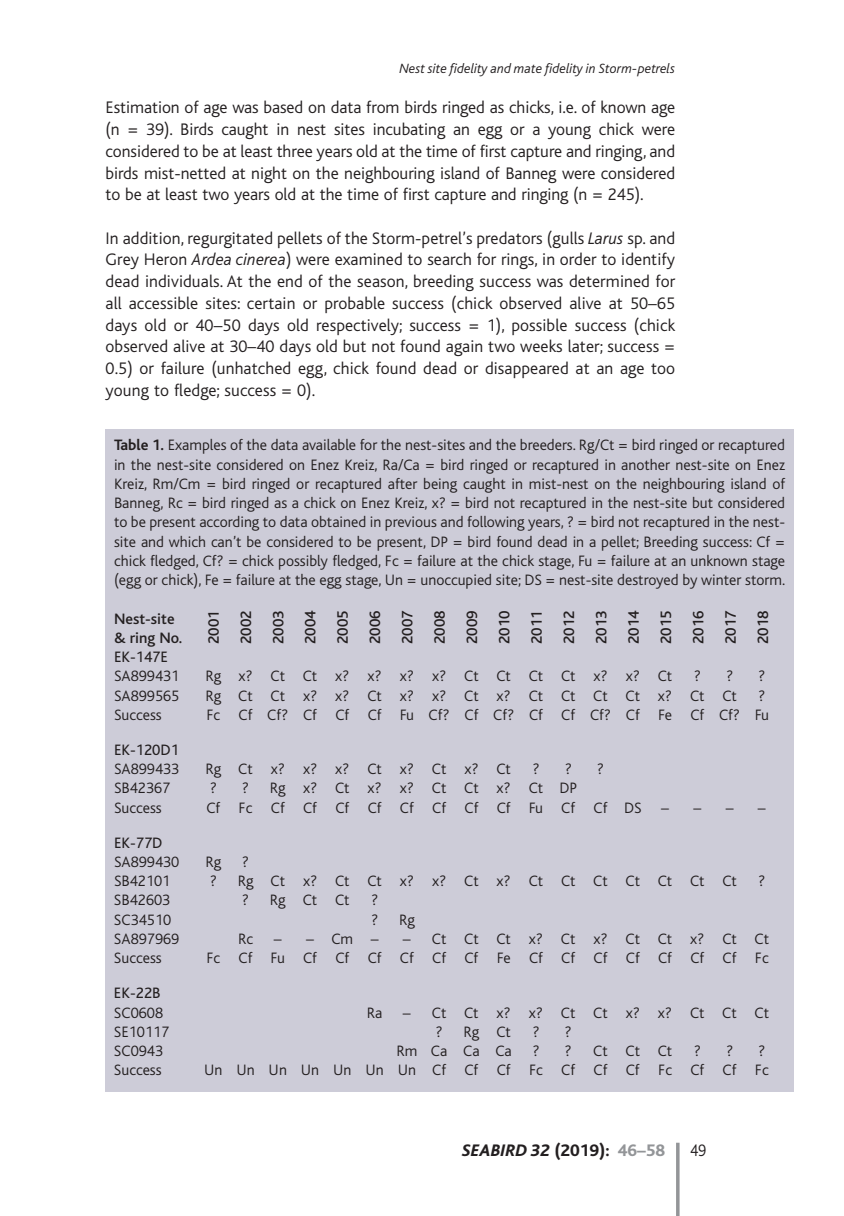
<style>
.page{position:relative;width:844px;height:1216px;background:#fff}
.page>*{position:absolute;margin:0;border:0;box-sizing:border-box;transform-origin:0 0}
.t1{font:300 17.5px/21.7px "Bliss";letter-spacing:-.005em;color:#231f20;text-align:justify}
.t2{font:italic 800 17.5px "Bliss";color:#231f20}
.t3{font:300 17.5px "Bliss";letter-spacing:-.005em;color:#231f20;scale:.9 1}
.t4{font:300 15.75px/19.2px "Bliss";color:#231f20;text-align:justify}
.t5{font:500 15.75px/32.2px "Bliss";color:#231f20}
.t6{font:15.75px "Bliss";color:#231f20}
.t7{font:italic 300 14px "Bliss";color:#231f20}
.s1{font-style:italic}
.s2{font-weight:700}
.s3{font-style:normal}
.s4{font-style:normal;color:#939598}
</style>
<div class="page">
<hr style="left:676px;top:1142px;width:3px;height:73px;background:#939598">
<div style="left:105px;top:429px;width:688px;height:662px;background:#cdccd8"></div>
<p class="t7" style="left:399px;top:63px;width:277px">Nest site fidelity and mate fidelity in Storm-petrels</p>
<p class="t1" style="left:106px;top:98px;width:571px">Estimation of age was based on data from birds ringed as chicks, i.e. of known age (n = 39). Birds caught in nest sites incubating an egg or a young chick were considered to be at least three years old at the time of first capture and ringing, and birds mist-netted at night on the neighbouring island of Banneg were considered to be at least two years old at the time of first capture and ringing (n = 245).</p>
<p class="t1" style="left:106px;top:229px;width:571px">In addition, regurgitated pellets of the Storm-petrel’s predators (gulls <span class="s1">Larus</span> sp. and Grey Heron <span class="s1">Ardea cinerea</span>) were examined to search for rings, in order to identify dead individuals. At the end of the season, breeding success was determined for all accessible sites: certain or probable success (chick observed alive at 50–65 days old or 40–50 days old respectively; success = 1), possible success (chick observed alive at 30–40 days old but not found again two weeks later; success = 0.5) or failure (unhatched egg, chick found dead or disappeared at an age too young to fledge; success = 0).</p>
<p class="t4" style="left:114px;top:437px;width:672px"><span class="s2">Table 1.</span> Examples of the data available for the nest-sites and the breeders. Rg/Ct = bird ringed or recaptured in the nest-site considered on Enez Kreiz, Ra/Ca = bird ringed or recaptured in another nest-site on Enez Kreiz, Rm/Cm = bird ringed or recaptured after being caught in mist-nest on the neighbouring island of Banneg, Rc = bird ringed as a chick on Enez Kreiz, x? = bird not recaptured in the nest-site but considered to be present according to data obtained in previous and following years, ? = bird not recaptured in the nest&shy;site and which can’t be considered to be present, DP = bird found dead in a pellet; Breeding success: Cf = chick fledged, Cf? = chick possibly fledged, Fc = failure at the chick stage, Fu = failure at an unknown stage (egg or chick), Fe = failure at the egg stage, Un = unoccupied site; DS = nest-site destroyed by winter storm.</p>
<p class="t5" style="left:114px;top:610px;width:70px;line-height:19.2px">Nest-site &amp; ring No.</p>
<p class="t6" style="left:114px;top:651px;width:55px">EK-147E</p>
<p class="t4" style="left:114px;top:668px;width:67px">SA899431</p>
<p class="t4" style="left:205px;top:668px;width:468px">Rg x? Ct Ct x? x? x? x? Ct Ct Ct Ct x? x? Ct</p>
<p class="t4" style="left:693px;top:668px;width:9px">?</p>
<p class="t4" style="left:725px;top:668px;width:9px">?</p>
<p class="t4" style="left:758px;top:668px;width:9px">?</p>
<p class="t4" style="left:114px;top:687px;width:67px">SA899565</p>
<p class="t4" style="left:205px;top:687px;width:533px">Rg Ct Ct x? x? Ct x? x? Ct x? Ct Ct Ct Ct x? Ct Ct</p>
<p class="t4" style="left:758px;top:687px;width:9px">?</p>
<p class="t4" style="left:114px;top:706px;width:49px">Success</p>
<p class="t4" style="left:206px;top:706px;width:564px">Fc Cf Cf? Cf Cf Cf Fu Cf? Cf Cf? Cf Cf Cf? Cf Fe Cf Cf? Fu</p>
<p class="t6" style="left:114px;top:744px;width:66px">EK-120D1</p>
<p class="t4" style="left:114px;top:761px;width:67px">SA899433</p>
<p class="t4" style="left:205px;top:761px;width:307px">Rg Ct x? x? x? Ct x? Ct x? Ct</p>
<p class="t4" style="left:532px;top:761px;width:9px">?</p>
<p class="t4" style="left:564px;top:761px;width:9px">?</p>
<p class="t4" style="left:596px;top:761px;width:9px">?</p>
<p class="t4" style="left:114px;top:780px;width:58px">SB42367</p>
<p class="t4" style="left:210px;top:780px;width:9px">?</p>
<p class="t4" style="left:242px;top:780px;width:9px">?</p>
<p class="t4" style="left:270px;top:780px;width:308px">Rg x? Ct x? x? Ct Ct x? Ct DP</p>
<p class="t4" style="left:114px;top:799px;width:49px">Success</p>
<p class="t4" style="left:206px;top:799px;width:464px">Cf Fc Cf Cf Cf Cf Cf Cf Cf Cf Fu Cf Cf DS –</p>
<p class="t4" style="left:693px;top:799px;width:42px">– –</p>
<p class="t4" style="left:757px;top:799px;width:9px">–</p>
<p class="t6" style="left:114px;top:837px;width:50px">EK-77D</p>
<p class="t4" style="left:114px;top:853px;width:67px">SA899430</p>
<p class="t4" style="left:205px;top:853px;width:17px">Rg</p>
<p class="t4" style="left:242px;top:853px;width:9px">?</p>
<p class="t4" style="left:114px;top:872px;width:58px">SB42101</p>
<p class="t4" style="left:210px;top:872px;width:9px">?</p>
<p class="t4" style="left:237px;top:872px;width:500px">Rg Ct x? Ct Ct x? x? Ct x? Ct Ct Ct Ct Ct Ct Ct</p>
<p class="t4" style="left:758px;top:872px;width:9px">?</p>
<p class="t4" style="left:114px;top:892px;width:58px">SB42603</p>
<p class="t4" style="left:242px;top:892px;width:9px">?</p>
<p class="t4" style="left:270px;top:892px;width:81px">Rg Ct Ct</p>
<p class="t4" style="left:371px;top:892px;width:9px">?</p>
<p class="t4" style="left:114px;top:911px;width:59px">SC34510</p>
<p class="t4" style="left:371px;top:911px;width:9px">?</p>
<p class="t4" style="left:399px;top:911px;width:17px">Rg</p>
<p class="t4" style="left:114px;top:930px;width:67px">SA897969</p>
<p class="t4" style="left:238px;top:930px;width:16px">Rc</p>
<p class="t4" style="left:274px;top:930px;width:106px">– – Cm –</p>
<p class="t4" style="left:403px;top:930px;width:367px">– Ct Ct Ct x? Ct x? Ct Ct x? Ct Ct</p>
<p class="t4" style="left:114px;top:949px;width:49px">Success</p>
<p class="t4" style="left:206px;top:949px;width:563px">Fc Cf Fu Cf Cf Cf Cf Cf Cf Fe Cf Cf Cf Cf Cf Cf Cf Fc</p>
<p class="t6" style="left:114px;top:987px;width:48px">EK-22B</p>
<p class="t4" style="left:114px;top:1004px;width:51px">SC0608</p>
<p class="t4" style="left:367px;top:1004px;width:17px">Ra</p>
<p class="t4" style="left:403px;top:1004px;width:367px">– Ct Ct x? x? Ct Ct x? x? Ct Ct Ct</p>
<p class="t4" style="left:114px;top:1023px;width:57px">SE10117</p>
<p class="t4" style="left:435px;top:1023px;width:9px">?</p>
<p class="t4" style="left:463px;top:1023px;width:49px">Rg Ct</p>
<p class="t4" style="left:532px;top:1023px;width:9px">?</p>
<p class="t4" style="left:564px;top:1023px;width:9px">?</p>
<p class="t4" style="left:114px;top:1042px;width:51px">SC0943</p>
<p class="t4" style="left:396px;top:1042px;width:117px">Rm Ca Ca Ca</p>
<p class="t4" style="left:532px;top:1042px;width:9px">?</p>
<p class="t4" style="left:564px;top:1042px;width:9px">?</p>
<p class="t4" style="left:593px;top:1042px;width:81px">Ct Ct Ct</p>
<p class="t4" style="left:693px;top:1042px;width:9px">?</p>
<p class="t4" style="left:725px;top:1042px;width:9px">?</p>
<p class="t4" style="left:758px;top:1042px;width:9px">?</p>
<p class="t4" style="left:114px;top:1061px;width:49px">Success</p>
<p class="t4" style="left:204px;top:1061px;width:566px">Un Un Un Un Un Un Un Cf Cf Cf Fc Cf Cf Cf Fc Cf Cf Fc</p>
<p class="t5" style="left:199px;top:644px;width:35px;text-align:justify;rotate:-90deg">2001<br>2002<br>2003<br>2004<br>2005<br>2006<br>2007<br>2008<br>2009<br>2010<br>2011<br>2012<br>2013<br>2014<br>2015<br>2016<br>2017<br>2018</p>
<p class="t2" style="left:462px;top:1144px;width:204px">SEABIRD 32 <span class="s3">(2019):</span> <span class="s4">46–58</span></p>
<p class="t3" style="left:690px;top:1144px;width:20px">49</p>
</div>
